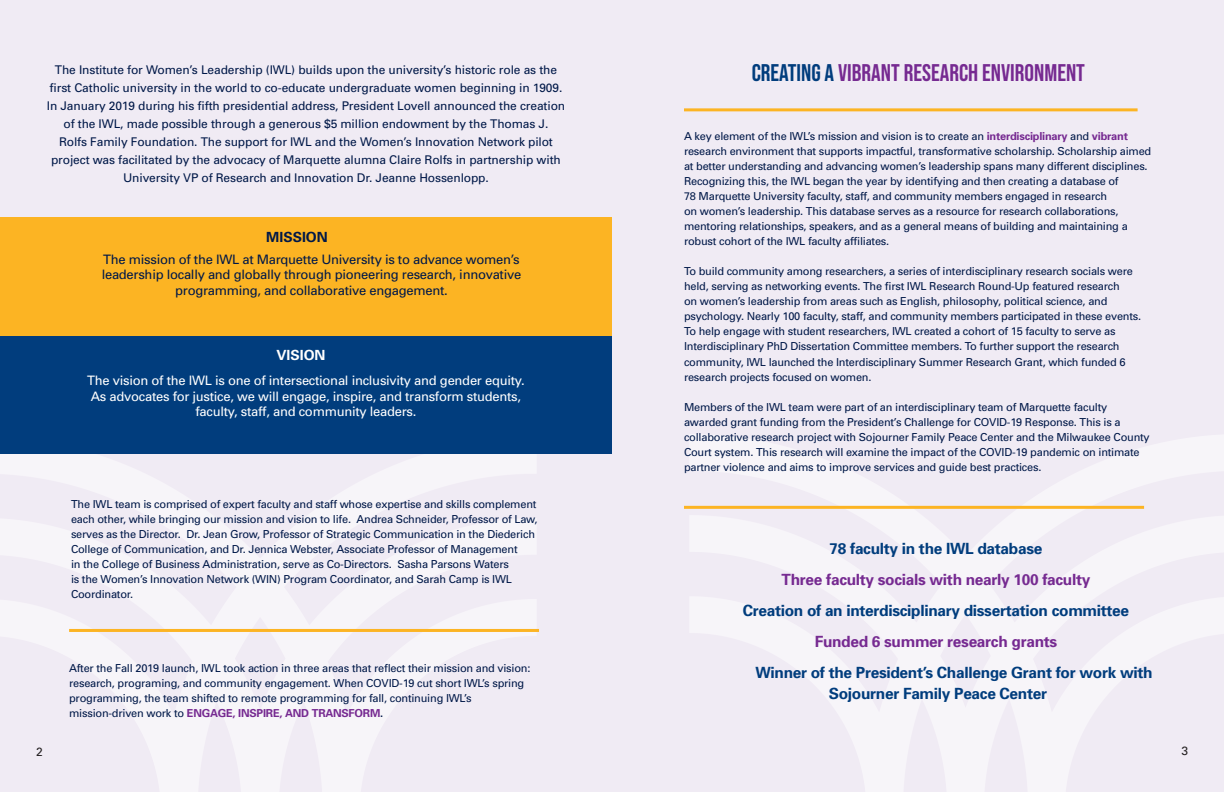
<style>
.page{position:relative;width:1224px;height:792px;background:#f0ebf4}
.page>*{position:absolute;margin:0;border:0;box-sizing:border-box;transform-origin:0 0}
.t1{font:24px "Bebas Neue";color:#762a91}
.t2{font:700 15.5px/21px "Univers";letter-spacing:-.02em;color:#013d7d}
.t3{font:700 15.5px "Univers";letter-spacing:-.02em;color:#762a91}
.t4{font:700 14px "Univers";color:#001848}
.t5{font:700 14px "Univers";color:#fff}
.t6{font:13px/15.6px "Univers";letter-spacing:-.02em;color:#fff;text-align:center}
.t7{font:13px/15.6px "Univers";letter-spacing:-.02em;color:#001848;text-align:center}
.t8{font:12px/18px "Univers";letter-spacing:-.01em;color:#001848;text-align:center}
.t9{font:12px "Univers LT Std";color:#231f20}
.t10{font:11px/15px "Univers";letter-spacing:-.02em;color:#001848}
.s1{font-weight:700;color:#762a91}
.s2{font-weight:700}
.s3{color:#013d7d}
</style>
<div class="page">
<div style="left:0;top:336px;width:612px;height:118px;background:#013d7d"></div>
<div style="left:0;top:218px;width:612px;height:118px;background:#fcb423"></div>
<hr style="left:69px;top:629px;width:470px;height:3px;background:#fcb423">
<hr style="left:684px;top:108px;width:454px;height:3px;background:#fcb423">
<hr style="left:684px;top:506px;width:460px;height:3px;background:#fcb423">
<p class="t8" style="left:47px;top:61px;width:520px">The Institute for Women’s Leadership (IWL) builds upon the university’s historic role as the first Catholic university in the world to co-educate undergraduate women beginning in 1909.<br>In January 2019 during his fifth presidential address, President Lovell announced the creation of the IWL, made possible through a generous $5 million endowment by the Thomas J.<br>Rolfs Family Foundation. The support for IWL and the Women’s Innovation Network pilot project was facilitated by the advocacy of Marquette alumna Claire Rolfs in partnership with University VP of Research and Innovation Dr. Jeanne Hossenlopp.</p>
<p class="t4" style="left:266px;top:228px;width:63px">MISSION</p>
<p class="t7" style="left:102px;top:251px;width:421px">The mission of the IWL at Marquette University is to advance women’s leadership locally and globally through pioneering research, innovative programming, and collaborative engagement.</p>
<p class="t5" style="left:276px;top:346px;width:51px">VISION</p>
<p class="t6" style="left:87px;top:373px;width:439px">The vision of the IWL is one of intersectional inclusivity and gender equity.<br>As advocates for justice, we will engage, inspire, and transform students, faculty, staff, and community leaders.</p>
<p class="t10" style="left:71px;top:496px;width:468px">The IWL team is comprised of expert faculty and staff whose expertise and skills complement each other, while bringing our mission and vision to life. Andrea Schneider, Professor of Law, serves as the Director. Dr. Jean Grow, Professor of Strategic Communication in the Diederich College of Communication, and Dr. Jennica Webster, Associate Professor of Management<br>in the College of Business Administration, serve as Co-Directors. Sasha Parsons Waters<br>is the Women’s Innovation Network (WIN) Program Coordinator, and Sarah Camp is IWL Coordinator.</p>
<p class="t10" style="left:69px;top:660px;width:463px">After the Fall 2019 launch, IWL took action in three areas that reflect their mission and vision: research, programing, and community engagement. When COVID-19 cut short IWL’s spring programming, the team shifted to remote programming for fall, continuing IWL’s mission-driven work to <span class="s1">ENGAGE, INSPIRE, AND TRANSFORM</span><span class="s2">.</span></p>
<h1 class="t1" style="left:752px;top:59px;width:335px"><span class="s3">CREATING A</span> VIBRANT RESEARCH ENVIRONMENT</h1>
<p class="t10" style="left:684px;top:129px;width:469px">A key element of the IWL’s mission and vision is to create an <span class="s1">interdisciplinary</span> and <span class="s1">vibrant </span>research environment that supports impactful, transformative scholarship. Scholarship aimed at better understanding and advancing women’s leadership spans many different disciplines.<br>Recognizing this, the IWL began the year by identifying and then creating a database of<br>78 Marquette University faculty, staff, and community members engaged in research<br>on women’s leadership. This database serves as a resource for research collaborations, mentoring relationships, speakers, and as a general means of building and maintaining a robust cohort of the IWL faculty affiliates.</p>
<p class="t10" style="left:684px;top:264px;width:459px">To build community among researchers, a series of interdisciplinary research socials were held, serving as networking events. The first IWL Research Round-Up featured research<br>on women’s leadership from areas such as English, philosophy, political science, and psychology. Nearly 100 faculty, staff, and community members participated in these events.<br>To help engage with student researchers, IWL created a cohort of 15 faculty to serve as Interdisciplinary PhD Dissertation Committee members. To further support the research community, IWL launched the Interdisciplinary Summer Research Grant, which funded 6 research projects focused on women.</p>
<p class="t10" style="left:684px;top:400px;width:467px">Members of the IWL team were part of an interdisciplinary team of Marquette faculty awarded grant funding from the President’s Challenge for COVID-19 Response. This is a collaborative research project with Sojourner Family Peace Center and the Milwaukee County Court system. This research will examine the impact of the COVID-19 pandemic on intimate partner violence and aims to improve services and guide best practices.</p>
<h2 class="t2" style="left:830px;top:538px;width:214px">78 faculty in the IWL database</h2>
<h2 class="t3" style="left:782px;top:570px;width:310px">Three faculty socials with nearly 100 faculty</h2>
<h2 class="t2" style="left:743px;top:599px;width:388px">Creation of an interdisciplinary dissertation committee</h2>
<h2 class="t3" style="left:815px;top:631px;width:244px">Funded 6 summer research grants</h2>
<h2 class="t2" style="left:829px;top:661px;width:325px;text-indent:-73px">Winner of the President’s Challenge Grant for work with<br>Sojourner Family Peace Center</h2>
<p class="t9" style="left:36px;top:745px;width:8px">2</p>
<p class="t9" style="left:1181px;top:744px;width:8px">3</p>
</div>
